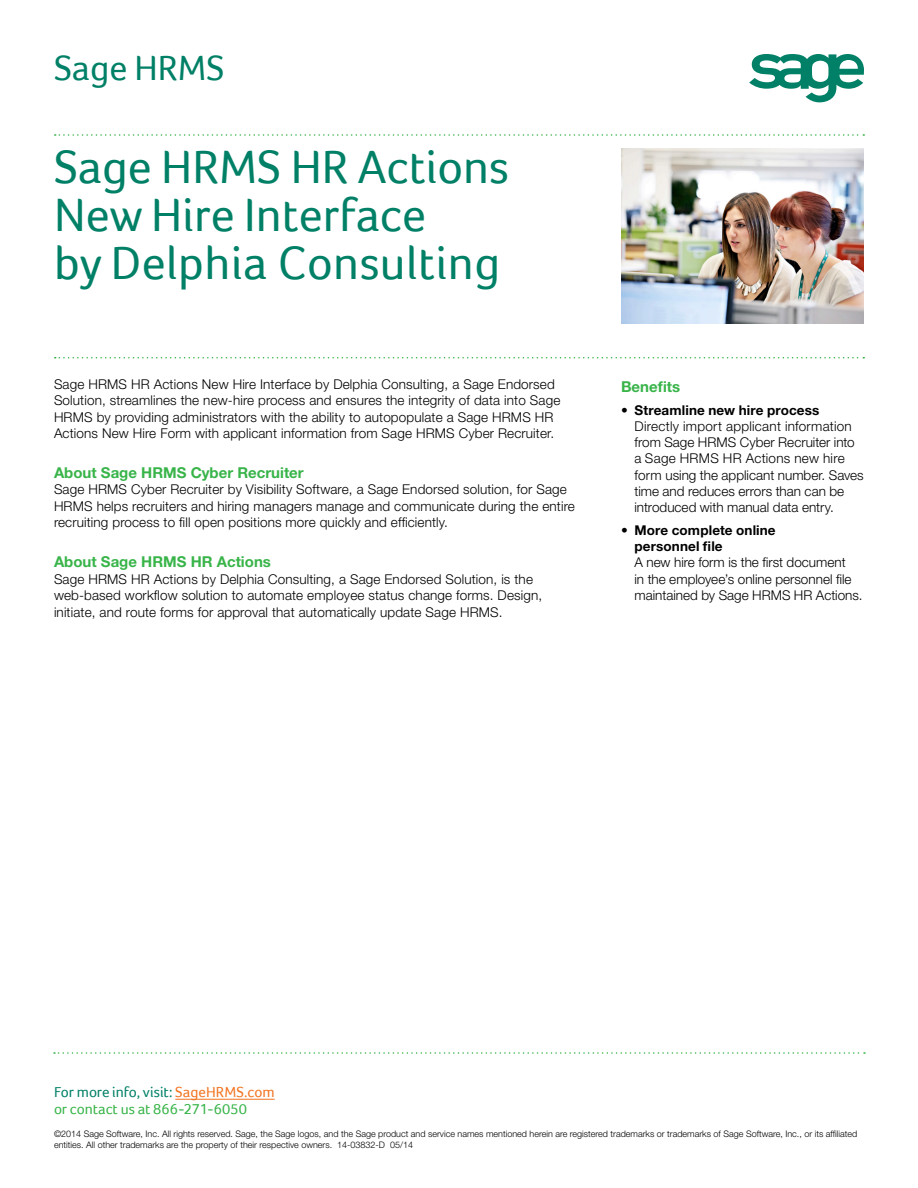
<style>
.page{position:relative;width:918px;height:1188px;background:#fff}
.page>*{position:absolute;margin:0;border:0;box-sizing:border-box;transform-origin:0 0}
.Headline_one{font:48px/48px "Foco";color:#008066}
.Product_Name_-p1{font:36px "Foco";color:#008066}
.Subhead{font:700 15px "Helvetica Neue";color:#38b449}
.More_info{font:15px "Foco";letter-spacing:-.005em;color:#008066}
.Contact_us{font:15px "Foco";letter-spacing:-.005em;color:#38b449}
.Subhead_side{font:700 15px "Helvetica Neue";color:#38b449}
.Body_copy{font:300 13.5px/16.2px "Helvetica Neue";letter-spacing:.01em;color:#000}
.Copyright{font:300 9px/10.8px "Helvetica Neue";color:#000}
.s1{font-weight:700}
.s2{color:#f37320}
</style>
<div class="page">
<svg style="left:55px;top:134px;width:809px;height:2px"></svg>
<svg style="left:55px;top:357px;width:809px;height:1px"></svg>
<img style="left:621px;top:148px;width:243px;height:176px">
<svg style="left:749px;top:54px;width:115px;height:48px"></svg>
<svg style="left:54px;top:1052px;width:811px;height:2px"></svg>
<hr style="left:175px;top:1099px;width:100px;height:1px;background:#f37320">
<p class="Product_Name_-p1" style="left:54px;top:47px;width:172px">Sage HRMS</p>
<p class="Headline_one" style="left:54px;top:142px;width:457px">Sage HRMS HR Actions<br>New Hire Interface<br>by Delphia Consulting</p>
<p class="Body_copy" style="left:54px;top:375px;width:508px">Sage HRMS HR Actions New Hire Interface by Delphia Consulting, a Sage Endorsed Solution, streamlines the new-hire process and ensures the integrity of data into Sage HRMS by providing administrators with the ability to autopopulate a Sage HRMS HR Actions New Hire Form with applicant information from Sage HRMS Cyber Recruiter.</p>
<p class="Subhead" style="left:54px;top:463px;width:251px">About Sage HRMS Cyber Recruiter</p>
<p class="Body_copy" style="left:54px;top:481px;width:522px">Sage HRMS Cyber Recruiter by Visibility Software, a Sage Endorsed solution, for Sage<br>HRMS helps recruiters and hiring managers manage and communicate during the entire recruiting process to fill open positions more quickly and efficiently.</p>
<p class="Subhead" style="left:54px;top:552px;width:218px">About Sage HRMS HR Actions</p>
<p class="Body_copy" style="left:54px;top:570px;width:490px">Sage HRMS HR Actions by Delphia Consulting, a Sage Endorsed Solution, is the web-based workflow solution to automate employee status change forms. Design, initiate, and route forms for approval that automatically update Sage HRMS.</p>
<p class="Subhead_side" style="left:621px;top:377px;width:61px">Benefits</p>
<p class="Body_copy" style="left:634px;top:402px;width:231px;text-indent:-14px">• <span class="s1">Streamline new hire process </span>Directly import applicant information from Sage HRMS Cyber Recruiter into a Sage HRMS HR Actions new hire form using the applicant number. Saves time and reduces errors than can be introduced with manual data entry.</p>
<p class="Body_copy" style="left:634px;top:522px;width:230px;text-indent:-13px">• <span class="s1">More complete online<br>personnel file<br></span>A new hire form is the first document<br>in the employee’s online personnel file maintained by Sage HRMS HR Actions.</p>
<p class="More_info" style="left:54px;top:1084px;width:222px">For more info, visit: <span class="s2">SageHRMS.com</span></p>
<p class="Contact_us" style="left:54px;top:1100px;width:195px">or contact us at 866-271-6050</p>
<p class="Copyright" style="left:54px;top:1128px;width:805px">©2014 Sage Software, Inc. All rights reserved. Sage, the Sage logos, and the Sage product and service names mentioned herein are registered trademarks or trademarks of Sage Software, Inc., or its affiliated entities. All other trademarks are the property of their respective owners. 14-03832-D 05/14</p>
</div>
